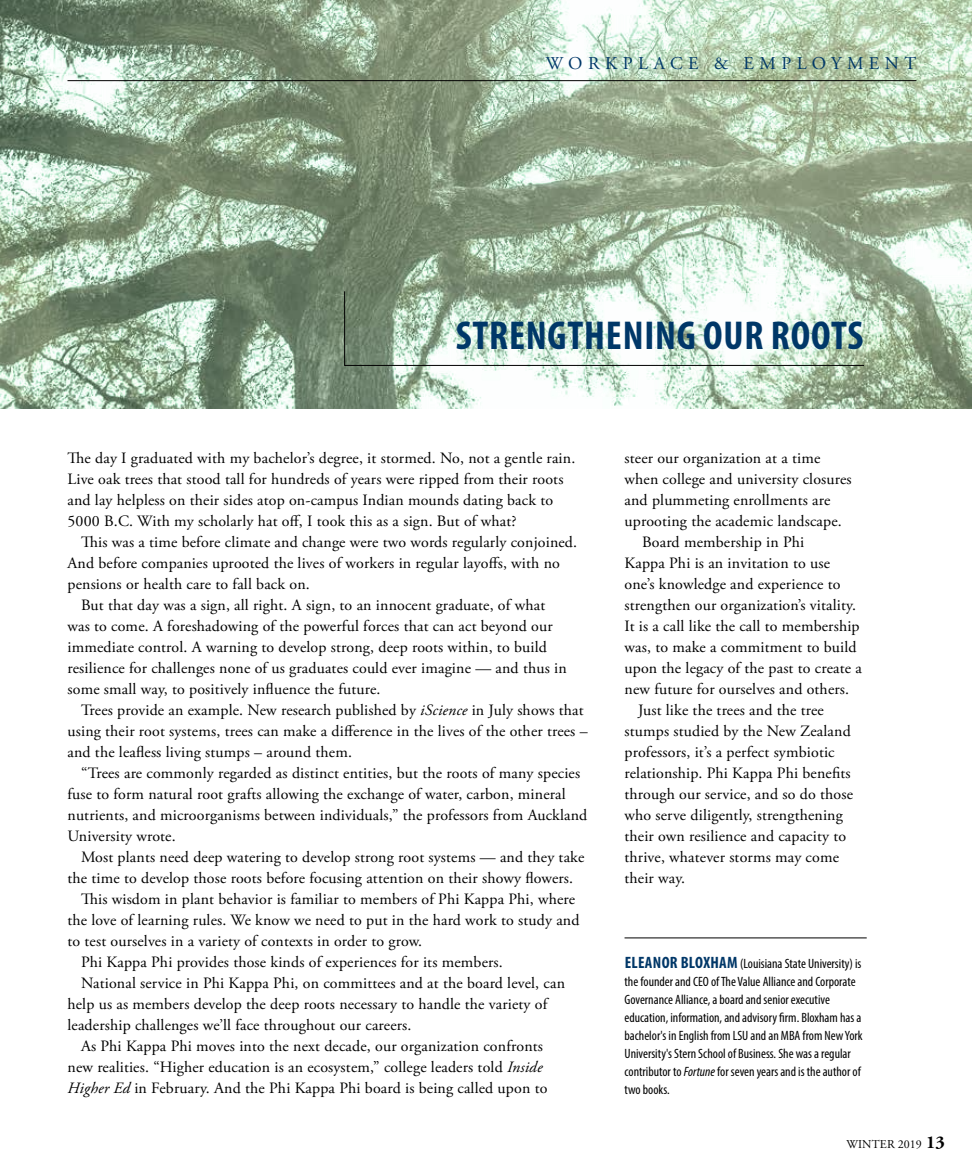
<style>
.page{position:relative;width:972px;height:1175px;background:#fff}
.page>*{position:absolute;margin:0;border:0;box-sizing:border-box;transform-origin:0 0}
.t1{font:700 condensed 40.5px "Myriad Pro";letter-spacing:.02em;color:#003768}
.t2{font:18px "Adobe Garamond Pro";letter-spacing:.305em;color:#003768}
.t3{font:15.75px/21px "Adobe Garamond Pro";letter-spacing:.01em;color:#000}
.t4{font:condensed 13.5px/18px "Myriad Pro";color:#000}
.t5{font:12px "Adobe Garamond Pro";letter-spacing:.015em;color:#000}
.s1{font-style:italic}
.s2{font-weight:700;font-size:16.5px;color:#003768}
.s3{font-weight:700;font-size:18px}
</style>
<div class="page">
<svg style="left:0;top:0;width:972px;height:408px;background:#9fb39c"></svg>
<svg style="left:344px;top:290px;width:521px;height:76px"></svg>
<hr style="left:625px;top:937px;width:242px;height:1px;background:#000">
<hr style="left:68px;top:80px;width:848px;height:1px;background:#000">
<p class="t2" style="left:546px;top:53px;width:372px">WORKPLACE &amp; EMPLOYMENT</p>
<h1 class="t1" style="left:456px;top:310px;width:409px">STRENGTHENING OUR ROOTS</h1>
<p class="t3" style="left:68px;top:448px;width:509px">The day I graduated with my bachelor’s degree, it stormed. No, not a gentle rain.<br>Live oak trees that stood tall for hundreds of years were ripped from their roots and lay helpless on their sides atop on-campus Indian mounds dating back to 5000 B.C. With my scholarly hat off, I took this as a sign. But of what?</p>
<p class="t3" style="left:81px;top:532px;width:498px">This was a time before climate and change were two words regularly conjoined.</p>
<p class="t3" style="left:68px;top:553px;width:494px">And before companies uprooted the lives of workers in regular layoffs, with no</p>
<p class="t3" style="left:68px;top:574px;width:244px">pensions or health care to fall back on.</p>
<p class="t3" style="left:81px;top:595px;width:466px">But that day was a sign, all right. A sign, to an innocent graduate, of what</p>
<p class="t3" style="left:68px;top:616px;width:487px">was to come. A foreshadowing of the powerful forces that can act beyond our</p>
<p class="t3" style="left:68px;top:637px;width:481px">immediate control. A warning to develop strong, deep roots within, to build</p>
<p class="t3" style="left:68px;top:658px;width:501px">resilience for challenges none of us graduates could ever imagine — and thus in</p>
<p class="t3" style="left:68px;top:679px;width:315px">some small way, to positively influence the future.</p>
<p class="t3" style="left:81px;top:700px;width:504px">Trees provide an example. New research published by <span class="s1">iScience</span> in July shows that</p>
<p class="t3" style="left:68px;top:721px;width:522px">using their root systems, trees can make a difference in the lives of the other trees –</p>
<p class="t3" style="left:68px;top:742px;width:286px">and the leafless living stumps – around them.</p>
<p class="t3" style="left:81px;top:763px;width:501px">“Trees are commonly regarded as distinct entities, but the roots of many species</p>
<p class="t3" style="left:68px;top:784px;width:500px">fuse to form natural root grafts allowing the exchange of water, carbon, mineral</p>
<p class="t3" style="left:68px;top:805px;width:521px">nutrients, and microorganisms between individuals,” the professors from Auckland</p>
<p class="t3" style="left:68px;top:826px;width:110px">University wrote.</p>
<p class="t3" style="left:81px;top:847px;width:505px">Most plants need deep watering to develop strong root systems — and they take</p>
<p class="t3" style="left:68px;top:868px;width:507px">the time to develop those roots before focusing attention on their showy flowers.</p>
<p class="t3" style="left:81px;top:889px;width:496px">This wisdom in plant behavior is familiar to members of Phi Kappa Phi, where</p>
<p class="t3" style="left:68px;top:910px;width:514px">the love of learning rules. We know we need to put in the hard work to study and</p>
<p class="t3" style="left:68px;top:931px;width:356px">to test ourselves in a variety of contexts in order to grow.</p>
<p class="t3" style="left:81px;top:952px;width:423px">Phi Kappa Phi provides those kinds of experiences for its members.</p>
<p class="t3" style="left:81px;top:973px;width:486px">National service in Phi Kappa Phi, on committees and at the board level, can</p>
<p class="t3" style="left:68px;top:994px;width:481px">help us as members develop the deep roots necessary to handle the variety of</p>
<p class="t3" style="left:68px;top:1015px;width:346px">leadership challenges we’ll face throughout our careers.</p>
<p class="t3" style="left:81px;top:1036px;width:464px">As Phi Kappa Phi moves into the next decade, our organization confronts</p>
<p class="t3" style="left:68px;top:1057px;width:477px">new realities. “Higher education is an ecosystem,” college leaders told <span class="s1">Inside</span></p>
<p class="t3" style="left:68px;top:1078px;width:481px"><span class="s1">Higher Ed</span> in February. And the Phi Kappa Phi board is being called upon to</p>
<p class="t3" style="left:625px;top:448px;width:197px">steer our organization at a time</p>
<p class="t3" style="left:625px;top:469px;width:229px">when college and university closures</p>
<p class="t3" style="left:625px;top:490px;width:207px">and plummeting enrollments are</p>
<p class="t3" style="left:625px;top:511px;width:219px">uprooting the academic landscape.</p>
<p class="t3" style="left:642px;top:532px;width:164px">Board membership in Phi</p>
<p class="t3" style="left:625px;top:553px;width:207px">Kappa Phi is an invitation to use</p>
<p class="t3" style="left:625px;top:574px;width:217px">one’s knowledge and experience to</p>
<p class="t3" style="left:625px;top:595px;width:233px">strengthen our organization’s vitality.</p>
<p class="t3" style="left:625px;top:616px;width:237px">It is a call like the call to membership</p>
<p class="t3" style="left:625px;top:637px;width:234px">was, to make a commitment to build</p>
<p class="t3" style="left:625px;top:658px;width:239px">upon the legacy of the past to create a</p>
<p class="t3" style="left:625px;top:679px;width:226px">new future for ourselves and others.</p>
<p class="t3" style="left:638px;top:700px;width:187px">Just like the trees and the tree</p>
<p class="t3" style="left:625px;top:721px;width:228px">stumps studied by the New Zealand</p>
<p class="t3" style="left:625px;top:742px;width:212px">professors, it’s a perfect symbiotic</p>
<p class="t3" style="left:625px;top:763px;width:228px">relationship. Phi Kappa Phi benefits</p>
<p class="t3" style="left:625px;top:784px;width:230px">through our service, and so do those</p>
<p class="t3" style="left:625px;top:805px;width:220px">who serve diligently, strengthening</p>
<p class="t3" style="left:625px;top:826px;width:223px">their own resilience and capacity to</p>
<p class="t3" style="left:625px;top:847px;width:216px">thrive, whatever storms may come</p>
<p class="t3" style="left:625px;top:868px;width:62px">their way.</p>
<p class="t4" style="left:625px;top:954px;width:240px"><span class="s2">ELEANOR BLOXHAM</span> (Louisiana State University) is the founder and CEO of The Value Alliance and Corporate Governance Alliance, a board and senior executive education, information, and advisory firm. Bloxham has a bachelor's in English from LSU and an MBA from New York University's Stern School of Business. She was a regular contributor to <span class="s1">Fortune</span> for seven years and is the author of two books.</p>
<p class="t5" style="left:846px;top:1136px;width:100px">WINTER 2019 <span class="s3">13</span></p>
</div>
